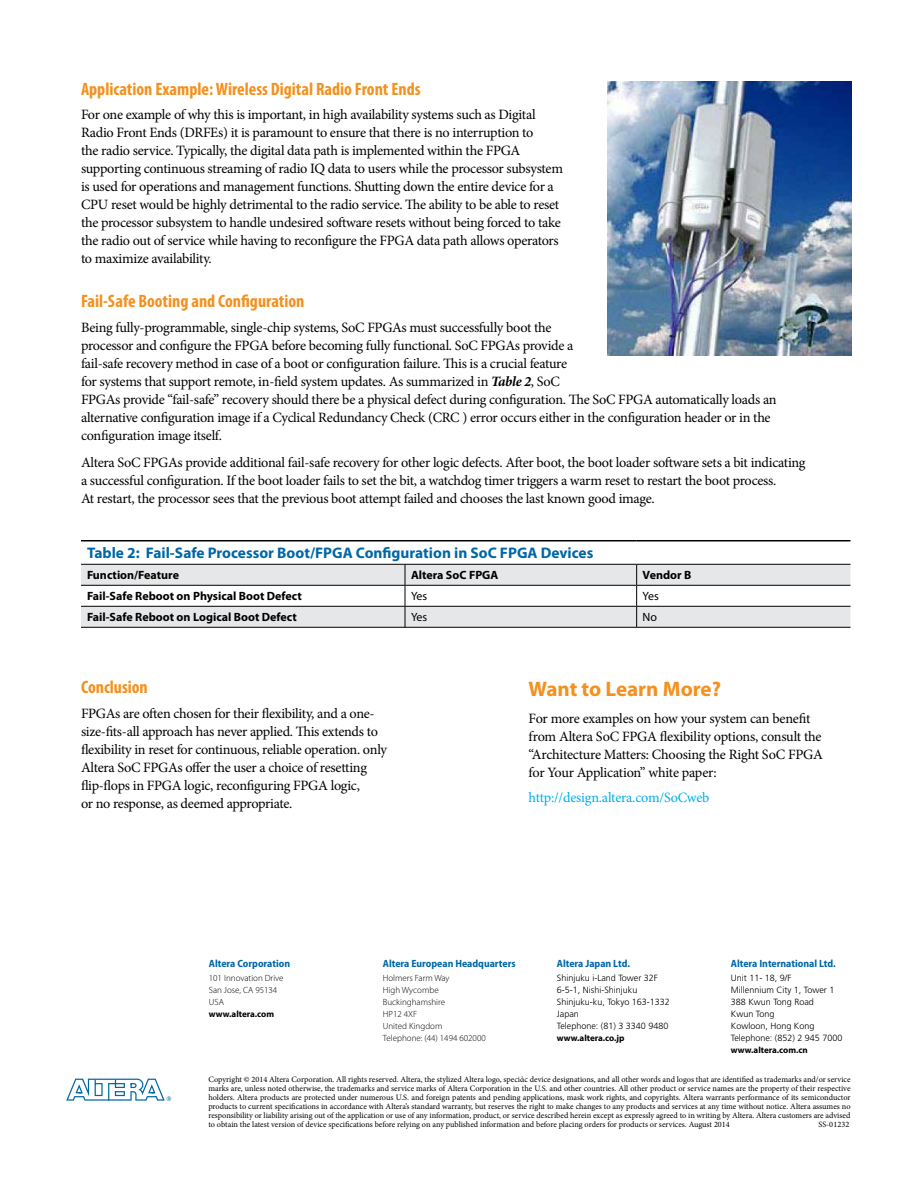
<style>
.page{position:relative;width:918px;height:1188px;background:#fff}
.page>*{position:absolute;margin:0;border:0;box-sizing:border-box;transform-origin:0 0}
.t1{font:700 21px "Myriad Pro";color:#f4901d}
.t2{font:700 condensed 18px "Myriad Pro";color:#f4901d}
.t3{font:700 15.3px "Myriad Pro";color:#0067a5}
.t4{font:14.25px/18px "Minion Pro";letter-spacing:-.02em;color:#000}
.t5{font:14.25px "Minion Pro";letter-spacing:-.015em;color:#00aeef}
.t6{font:700 12px "Myriad Pro";color:#000}
.t7{font:12px "Myriad Pro";color:#000}
.t8{font:700 semi-condensed 10.5px "Myriad Pro";color:#0067a5}
.t9{font:300 9px/12px "Frutiger LT Std";color:#000}
.t10{font:300 9px/12px "Myriad Pro";color:#000}
.t11{font:700 9px "Myriad Pro";color:#000}
.t12{font:8.25px/9px "Minion Pro";color:#000;text-align:justify}
.s1{font-weight:700;font-style:italic}
</style>
<div class="page">
<svg style="left:66px;top:1079px;width:105px;height:22px"></svg>
<img style="left:608px;top:81px;width:244px;height:274px">
<svg style="left:81px;top:565px;width:769px;height:62px;fill:#e6e7e8"></svg>
<hr style="left:81px;top:540px;width:324px;height:2px;background:#000">
<hr style="left:405px;top:540px;width:232px;height:2px;background:#000">
<hr style="left:637px;top:540px;width:213px;height:2px;background:#000">
<svg style="left:405px;top:565px;width:1px;height:62px"></svg>
<svg style="left:636px;top:565px;width:1px;height:62px"></svg>
<hr style="left:81px;top:627px;width:324px;height:1px;background:#000">
<hr style="left:405px;top:627px;width:232px;height:1px;background:#000">
<hr style="left:637px;top:627px;width:213px;height:1px;background:#000">
<hr style="left:81px;top:564px;width:324px;height:1px;background:#000">
<hr style="left:405px;top:564px;width:232px;height:1px;background:#000">
<hr style="left:637px;top:564px;width:213px;height:1px;background:#000">
<hr style="left:81px;top:585px;width:324px;height:1px;background:#000">
<hr style="left:405px;top:585px;width:232px;height:1px;background:#000">
<hr style="left:637px;top:585px;width:213px;height:1px;background:#000">
<hr style="left:81px;top:606px;width:324px;height:1px;background:#000">
<hr style="left:405px;top:606px;width:232px;height:1px;background:#000">
<hr style="left:637px;top:606px;width:213px;height:1px;background:#000">
<p class="t2" style="left:81px;top:77px;width:341px">Application Example: Wireless Digital Radio Front Ends</p>
<p class="t4" style="left:81px;top:106px;width:484px">For one example of why this is important, in high availability systems such as Digital Radio Front Ends (DRFEs) it is paramount to ensure that there is no interruption to<br>the radio service. Typically, the digital data path is implemented within the FPGA supporting continuous streaming of radio IQ data to users while the processor subsystem is used for operations and management functions. Shutting down the entire device for a CPU reset would be highly detrimental to the radio service. The ability to be able to reset the processor subsystem to handle undesired software resets without being forced to take the radio out of service while having to reconfigure the FPGA data path allows operators to maximize availability.</p>
<p class="t2" style="left:81px;top:290px;width:225px">Fail-Safe Booting and Configuration</p>
<p class="t4" style="left:81px;top:319px;width:697px">Being fully-programmable, single-chip systems, SoC FPGAs must successfully boot the<br>processor and configure the FPGA before becoming fully functional. SoC FPGAs provide a<br>fail-safe recovery method in case of a boot or configuration failure. This is a crucial feature<br>for systems that support remote, in-field system updates. As summarized in <span class="s1">Table 2</span>, SoC<br>FPGAs provide “fail-safe” recovery should there be a physical defect during configuration. The SoC FPGA automatically loads an alternative configuration image if a Cyclical Redundancy Check (CRC ) error occurs either in the configuration header or in the configuration image itself.</p>
<p class="t4" style="left:81px;top:454px;width:726px">Altera SoC FPGAs provide additional fail-safe recovery for other logic defects. After boot, the boot loader software sets a bit indicating a successful configuration. If the boot loader fails to set the bit, a watchdog timer triggers a warm reset to restart the boot process.<br>At restart, the processor sees that the previous boot attempt failed and chooses the last known good image.</p>
<p class="t3" style="left:87px;top:543px;width:508px">Table 2: Fail-Safe Processor Boot/FPGA Configuration in SoC FPGA Devices</p>
<p class="t6" style="left:87px;top:567px;width:94px">Function/Feature</p>
<p class="t6" style="left:411px;top:567px;width:89px">Altera SoC FPGA</p>
<p class="t6" style="left:643px;top:567px;width:50px">Vendor B</p>
<p class="t6" style="left:87px;top:588px;width:216px">Fail-Safe Reboot on Physical Boot Defect</p>
<p class="t7" style="left:411px;top:589px;width:18px">Yes</p>
<p class="t7" style="left:643px;top:589px;width:18px">Yes</p>
<p class="t6" style="left:87px;top:609px;width:211px">Fail-Safe Reboot on Logical Boot Defect</p>
<p class="t7" style="left:411px;top:610px;width:18px">Yes</p>
<p class="t7" style="left:643px;top:610px;width:16px">No</p>
<p class="t2" style="left:81px;top:676px;width:68px">Conclusion</p>
<p class="t4" style="left:81px;top:704px;width:308px">FPGAs are often chosen for their flexibility, and a one&shy;size-fits-all approach has never applied. This extends to flexibility in reset for continuous, reliable operation. only Altera SoC FPGAs offer the user a choice of resetting flip-flops in FPGA logic, reconfiguring FPGA logic,<br>or no response, as deemed appropriate.</p>
<h1 class="t1" style="left:529px;top:675px;width:194px">Want to Learn More?</h1>
<p class="t4" style="left:529px;top:709px;width:296px">For more examples on how your system can benefit from Altera SoC FPGA flexibility options, consult the “Architecture Matters: Choosing the Right SoC FPGA for Your Application” white paper:</p>
<p class="t5" style="left:529px;top:788px;width:182px">http://design.altera.com/SoCweb</p>
<p class="t8" style="left:731px;top:957px;width:106px">Altera International Ltd.</p>
<p class="t9" style="left:731px;top:972px;width:113px">Unit 11- 18, 9/F<br>Millennium City 1, Tower 1<br>388 Kwun Tong Road<br>Kwun Tong<br>Kowloon, Hong Kong<br>Telephone: (852) 2 945 7000</p>
<p class="t11" style="left:731px;top:1044px;width:78px">www.altera.com.cn</p>
<p class="t12" style="left:208px;top:1074px;width:644px">Copyright © 2014 Altera Corporation. All rights reserved. Altera, the stylized Altera logo, speciἀc device designations, and all other words and logos that are identified as trademarks and/or service marks are, unless noted otherwise, the trademarks and service marks of Altera Corporation in the U.S. and other countries. All other product or service names are the property of their respective holders. Altera products are protected under numerous U.S. and foreign patents and pending applications, mask work rights, and copyrights. Altera warrants performance of its semiconductor products to current specifications in accordance with Altera’s standard warranty, but reserves the right to make changes to any products and services at any time without notice. Altera assumes no responsibility or liability arising out of the application or use of any information, product, or service described herein except as expressly agreed to in writing by Altera. Altera customers are advised to obtain the latest version of device specifications before relying on any published information and before placing orders for products or services. August 2014</p>
<p class="t8" style="left:209px;top:957px;width:83px">Altera Corporation</p>
<p class="t10" style="left:209px;top:972px;width:76px">101 Innovation Drive<br>San Jose, CA 95134<br>USA</p>
<p class="t11" style="left:209px;top:1008px;width:67px">www.altera.com</p>
<p class="t8" style="left:383px;top:957px;width:134px">Altera European Headquarters</p>
<p class="t10" style="left:383px;top:972px;width:104px">Holmers Farm Way<br>High Wycombe<br>Buckinghamshire<br>HP12 4XF<br>United Kingdom<br>Telephone: (44) 1494 602000</p>
<p class="t8" style="left:557px;top:957px;width:75px">Altera Japan Ltd.</p>
<p class="t9" style="left:557px;top:972px;width:115px">Shinjuku i-Land Tower 32F<br>6-5-1, Nishi-Shinjuku<br>Shinjuku-ku, Tokyo 163-1332<br>Japan<br>Telephone: (81) 3 3340 9480</p>
<p class="t11" style="left:557px;top:1032px;width:69px">www.altera.co.jp</p>
<p class="t12" style="left:818px;top:1119px;width:33px">ss-01232</p>
</div>
